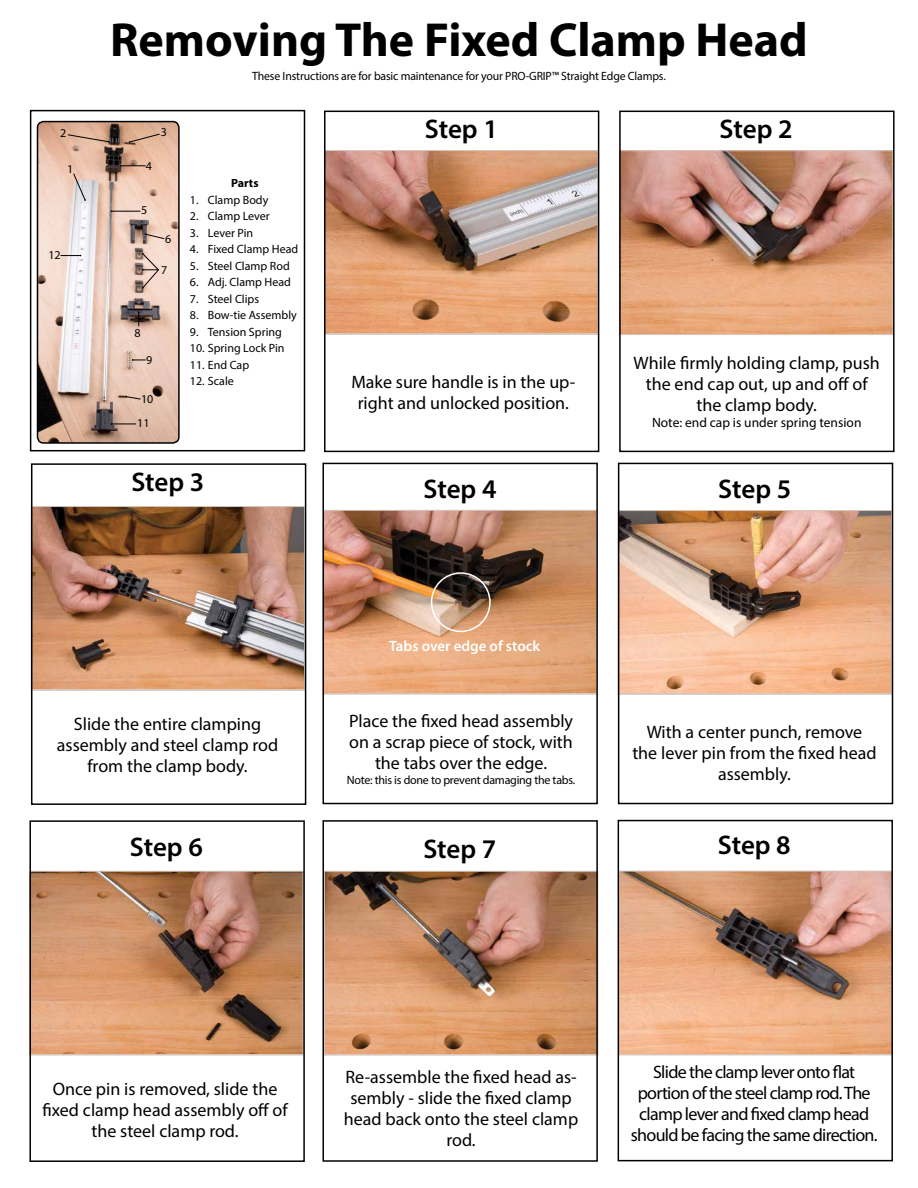
<style>
.page{position:relative;width:918px;height:1188px;background:#fff}
.page>*{position:absolute;margin:0;border:0;box-sizing:border-box;transform-origin:0 0}
.t1{font:700 48px "Myriad Pro";color:#000}
.t2{font:600 27px "Myriad Pro";letter-spacing:-.005em;color:#000}
.t3{font:18px/21px "Myriad Pro";color:#000;text-align:center}
.t4{font:18px/21px "Myriad Pro";letter-spacing:-.04em;color:#000;text-align:center}
.t5{font:600 15px "Myriad Pro";color:#fff}
.t6{font:13.5px "Myriad Pro";color:#000}
.t7{font:12px/23.9px "Myriad Pro";letter-spacing:-.01em;color:#000;text-align:center}
.t8{font:700 12px "Myriad Pro";color:#000}
</style>
<div class="page">
<img style="left:622px;top:153px;width:269px;height:180px">
<div style="left:619px;top:151px;width:274px;height:184px;border:1px solid #d6c8be"></div>
<img style="left:621px;top:512px;width:269px;height:181px">
<div style="left:618px;top:510px;width:274px;height:185px;border:1px solid #d6c8be"></div>
<img style="left:34px;top:508px;width:269px;height:181px">
<div style="left:31px;top:506px;width:274px;height:185px;border:1px solid #d6c8be"></div>
<img style="left:32px;top:873px;width:269px;height:180px">
<div style="left:29px;top:871px;width:274px;height:184px;border:1px solid #d6c8be"></div>
<img style="left:327px;top:152px;width:269px;height:181px">
<div style="left:324px;top:150px;width:274px;height:185px;border:1px solid #d6c8be"></div>
<img style="left:325px;top:512px;width:270px;height:180px">
<div style="left:323px;top:510px;width:274px;height:184px;border:1px solid #d6c8be"></div>
<img style="left:326px;top:873px;width:269px;height:180px">
<div style="left:324px;top:871px;width:274px;height:184px;border:1px solid #d6c8be"></div>
<div style="left:30px;top:110px;width:275px;height:341px;border:2px solid #000"></div>
<img style="left:38px;top:122px;width:139px;height:319px">
<div style="left:37px;top:121px;width:143px;height:323px;border:2px solid #000;border-radius:6px"></div>
<svg style="left:111px;top:423px;width:25px;height:2px"></svg>
<svg style="left:126px;top:396px;width:15px;height:3px"></svg>
<svg style="left:132px;top:359px;width:13px;height:2px"></svg>
<svg style="left:138px;top:312px;width:2px;height:14px"></svg>
<svg style="left:142px;top:253px;width:17px;height:36px"></svg>
<svg style="left:145px;top:233px;width:19px;height:6px"></svg>
<svg style="left:111px;top:210px;width:29px;height:2px"></svg>
<svg style="left:120px;top:165px;width:25px;height:2px"></svg>
<svg style="left:129px;top:134px;width:31px;height:9px"></svg>
<svg style="left:68px;top:134px;width:41px;height:9px"></svg>
<svg style="left:73px;top:173px;width:13px;height:28px"></svg>
<svg style="left:61px;top:255px;width:20px;height:1px"></svg>
<div style="left:431px;top:572px;width:60px;height:60px;border:2px solid #fff;border-radius:50%"></div>
<img style="left:621px;top:873px;width:269px;height:180px">
<div style="left:619px;top:871px;width:274px;height:184px;border:1px solid #d6c8be"></div>
<div style="left:322px;top:463px;width:276px;height:341px;border:2px solid #000"></div>
<div style="left:322px;top:820px;width:276px;height:342px;border:2px solid #000"></div>
<div style="left:619px;top:111px;width:276px;height:341px;border:2px solid #000"></div>
<div style="left:618px;top:463px;width:275px;height:341px;border:2px solid #000"></div>
<div style="left:31px;top:463px;width:275px;height:342px;border:2px solid #000"></div>
<div style="left:29px;top:820px;width:276px;height:342px;border:2px solid #000"></div>
<div style="left:324px;top:111px;width:275px;height:341px;border:2px solid #000"></div>
<div style="left:618px;top:820px;width:275px;height:341px;border:2px solid #000"></div>
<h1 class="t1" style="left:110px;top:9px;width:699px">Removing The Fixed Clamp Head</h1>
<p class="t7" style="left:60px;top:121px;width:8px">2</p>
<p class="t7" style="left:161px;top:120px;width:8px">3</p>
<p class="t7" style="left:67px;top:157px;width:8px">1</p>
<p class="t7" style="left:146px;top:154px;width:8px">4</p>
<p class="t7" style="left:48px;top:243px;width:14px">12</p>
<p class="t7" style="left:141px;top:198px;width:8px">5</p>
<p class="t7" style="left:165px;top:227px;width:8px">6</p>
<p class="t7" style="left:161px;top:258px;width:8px">7</p>
<p class="t7" style="left:135px;top:321px;width:8px">8</p>
<p class="t7" style="left:146px;top:348px;width:8px">9</p>
<p class="t7" style="left:137px;top:387px;width:18px">10<br>11</p>
<p class="t7" style="left:252px;top:64px;width:415px">These Instructions are for basic maintenance for your PRO-GRIP™ Straight Edge Clamps.</p>
<h2 class="t2" style="left:425px;top:112px;width:75px">Step 1</h2>
<h2 class="t2" style="left:720px;top:112px;width:75px">Step 2</h2>
<p class="t8" style="left:231px;top:175px;width:29px">Parts</p>
<p class="t7" style="left:190px;top:188px;width:80px">1. Clamp Body</p>
<p class="t7" style="left:190px;top:204px;width:82px">2. Clamp Lever</p>
<p class="t7" style="left:190px;top:221px;width:65px">3. Lever Pin</p>
<p class="t7" style="left:190px;top:237px;width:110px">4. Fixed Clamp Head</p>
<p class="t7" style="left:190px;top:254px;width:101px">5. Steel Clamp Rod</p>
<p class="t7" style="left:190px;top:270px;width:103px">6. Adj. Clamp Head</p>
<p class="t7" style="left:190px;top:287px;width:71px">7. Steel Clips</p>
<p class="t7" style="left:190px;top:303px;width:108px">8. Bow-tie Assembly</p>
<p class="t7" style="left:190px;top:320px;width:94px">9. Tension Spring</p>
<p class="t7" style="left:190px;top:336px;width:96px">10. Spring Lock Pin</p>
<p class="t7" style="left:190px;top:353px;width:61px">11. End Cap</p>
<p class="t7" style="left:190px;top:369px;width:45px">12. Scale</p>
<p class="t3" style="left:351px;top:371px;width:225px">Make sure handle is in the up&shy;right and unlocked position.</p>
<p class="t3" style="left:634px;top:352px;width:248px">While firmly holding clamp, push the end cap out, up and off of the clamp body.</p>
<p class="t6" style="left:652px;top:414px;width:211px">Note: end cap is under spring tension</p>
<h2 class="t2" style="left:131px;top:465px;width:75px">Step 3</h2>
<h2 class="t2" style="left:718px;top:472px;width:75px">Step 5</h2>
<h2 class="t2" style="left:424px;top:472px;width:75px">Step 4</h2>
<p class="t3" style="left:57px;top:713px;width:223px">Slide the entire clamping assembly and steel clamp rod from the clamp body.</p>
<h2 class="t2" style="left:130px;top:829px;width:75px">Step 6</h2>
<p class="t5" style="left:389px;top:636px;width:153px">Tabs over edge of stock</p>
<p class="t3" style="left:349px;top:710px;width:226px">Place the fixed head assembly on a scrap piece of stock, with the tabs over the edge.</p>
<p class="t7" style="left:347px;top:768px;width:230px">Note: this is done to prevent damaging the tabs.</p>
<h2 class="t2" style="left:423px;top:831px;width:75px">Step 7</h2>
<p class="t3" style="left:632px;top:721px;width:246px">With a center punch, remove the lever pin from the fixed head assembly.</p>
<h2 class="t2" style="left:718px;top:828px;width:75px">Step 8</h2>
<p class="t3" style="left:42px;top:1078px;width:247px">Once pin is removed, slide the fixed clamp head assembly off of the steel clamp rod.</p>
<p class="t3" style="left:344px;top:1066px;width:236px">Re-assemble the fixed head as&shy;sembly - slide the fixed clamp head back onto the steel clamp rod.</p>
<p class="t4" style="left:631px;top:1062px;width:248px">Slide the clamp lever onto flat portion of the steel clamp rod. The clamp lever and fixed clamp head should be facing the same direction.</p>
</div>
